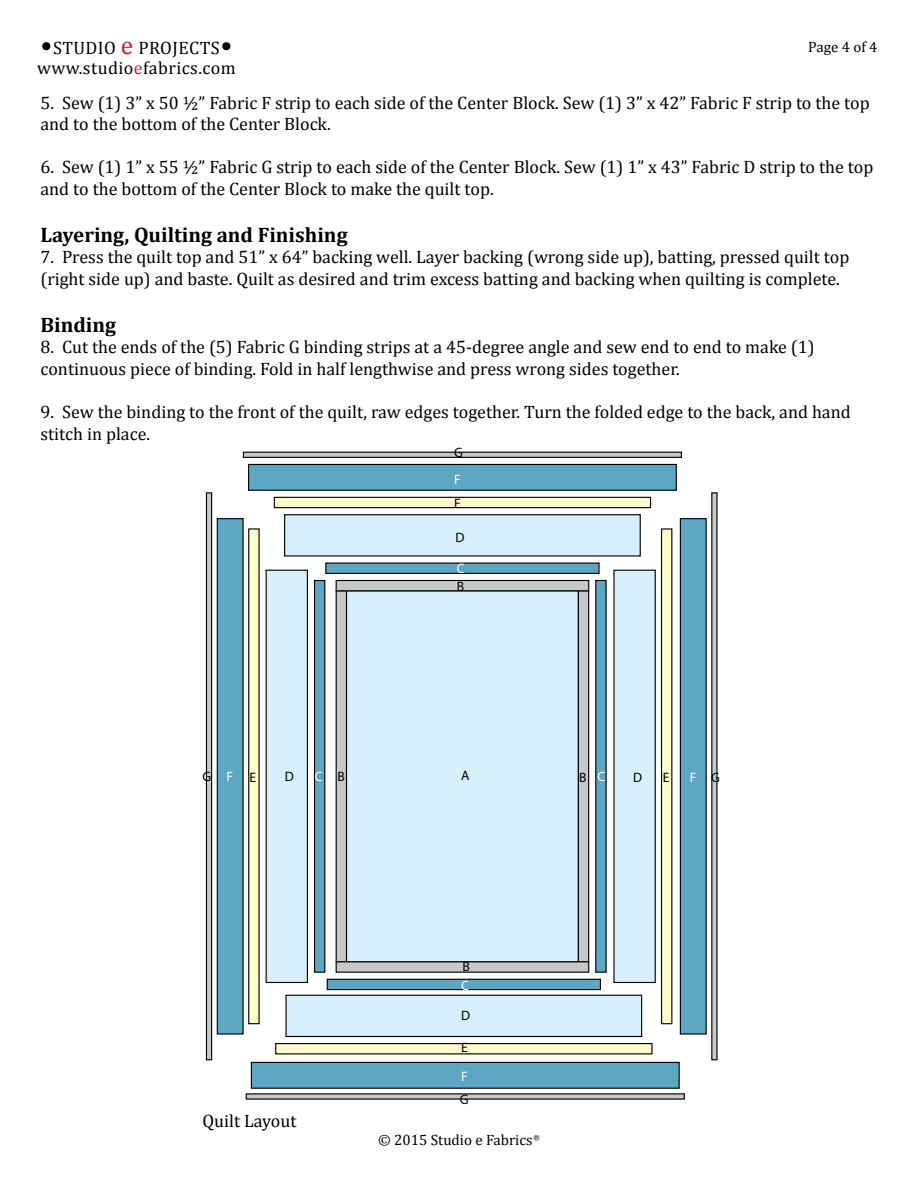
<style>
.page{position:relative;width:918px;height:1188px;background:#fff}
.page>*{position:absolute;margin:0;border:0;box-sizing:border-box;transform-origin:0 0}
.t1{font:700 21px "Cambria";color:#000}
.t2{font:18px/21.6px "Cambria";color:#000}
.t3{font:18px "Cambria";letter-spacing:.025em;color:#000}
.t4{font:15px "Cambria";color:#000}
.t5{font:13.65px "Myriad Pro";color:#000}
.t6{font:13.65px "Myriad Pro";color:#fff}
.s1{font-size:27px}
.s2{font-size:25.5px;color:#c1272d}
.s3{color:#c0272e}
</style>
<div class="page">
<div style="left:346px;top:590px;width:233px;height:372px;background:#d7f0fc"></div>
<div style="left:336px;top:590px;width:11px;height:372px;background:#c7c8ca;border:1px solid #000"></div>
<div style="left:578px;top:590px;width:11px;height:372px;background:#c7c8ca;border:1px solid #000"></div>
<div style="left:336px;top:580px;width:253px;height:11px;background:#c7c8ca;border:1px solid #000"></div>
<div style="left:336px;top:961px;width:253px;height:12px;background:#c7c8ca;border:1px solid #000"></div>
<div style="left:314px;top:580px;width:11px;height:393px;background:#5da6c4;border:1px solid #000"></div>
<div style="left:595px;top:580px;width:12px;height:393px;background:#5da6c4;border:1px solid #000"></div>
<div style="left:325px;top:563px;width:275px;height:11px;background:#5da6c4;border:1px solid #000"></div>
<div style="left:327px;top:979px;width:274px;height:11px;background:#5da6c4;border:1px solid #000"></div>
<div style="left:266px;top:570px;width:42px;height:413px;background:#d7f0fc;border:1px solid #000"></div>
<div style="left:613px;top:570px;width:43px;height:413px;background:#d7f0fc;border:1px solid #000"></div>
<div style="left:284px;top:514px;width:357px;height:43px;background:#d7f0fc;border:1px solid #000"></div>
<div style="left:285px;top:995px;width:357px;height:42px;background:#d7f0fc;border:1px solid #000"></div>
<div style="left:248px;top:528px;width:12px;height:496px;background:#fffbca;border:1px solid #000"></div>
<div style="left:661px;top:528px;width:11px;height:496px;background:#fffbca;border:1px solid #000"></div>
<div style="left:274px;top:497px;width:377px;height:11px;background:#fffbca;border:1px solid #000"></div>
<div style="left:275px;top:1043px;width:378px;height:11px;background:#fffbca;border:1px solid #000"></div>
<div style="left:217px;top:518px;width:27px;height:517px;background:#5da6c4;border:1px solid #000"></div>
<div style="left:680px;top:518px;width:27px;height:517px;background:#5da6c4;border:1px solid #000"></div>
<div style="left:248px;top:464px;width:429px;height:27px;background:#5da6c4;border:1px solid #000"></div>
<div style="left:251px;top:1062px;width:429px;height:27px;background:#5da6c4;border:1px solid #000"></div>
<svg style="left:206px;top:492px;width:6px;height:568px;background:#848586"></svg>
<svg style="left:711px;top:492px;width:7px;height:568px;background:#8a8b8c"></svg>
<svg style="left:243px;top:452px;width:439px;height:6px;background:#878889"></svg>
<svg style="left:246px;top:1093px;width:439px;height:7px;background:#8a8a8c"></svg>
<p class="t3" style="left:41px;top:37px;width:193px"><span class="s1">•</span>STUDIO <span class="s2">e</span> PROJECTS<span class="s1">•</span></p>
<p class="t3" style="left:37px;top:57px;width:200px">www.studio<span class="s3">e</span>fabrics.com</p>
<p class="t4" style="left:808px;top:38px;width:71px">Page 4 of 4</p>
<p class="t2" style="left:40px;top:91px;width:831px">5. Sew (1) 3” x 50 ½” Fabric F strip to each side of the Center Block. Sew (1) 3” x 42” Fabric F strip to the top and to the bottom of the Center Block.</p>
<p class="t2" style="left:40px;top:156px;width:834px">6. Sew (1) 1” x 55 ½” Fabric G strip to each side of the Center Block. Sew (1) 1” x 43” Fabric D strip to the top and to the bottom of the Center Block to make the quilt top.</p>
<p class="t1" style="left:40px;top:220px;width:309px">Layering, Quilting and Finishing</p>
<p class="t2" style="left:40px;top:246px;width:810px">7. Press the quilt top and 51” x 64” backing well. Layer backing (wrong side up), batting, pressed quilt top (right side up) and baste. Quilt as desired and trim excess batting and backing when quilting is complete.</p>
<p class="t1" style="left:40px;top:310px;width:77px">Binding</p>
<p class="t2" style="left:40px;top:336px;width:776px">8. Cut the ends of the (5) Fabric G binding strips at a 45-degree angle and sew end to end to make (1) continuous piece of binding. Fold in half lengthwise and press wrong sides together.</p>
<p class="t2" style="left:40px;top:401px;width:812px">9. Sew the binding to the front of the quilt, raw edges together. Turn the folded edge to the back, and hand stitch in place.</p>
<p class="t5" style="left:454px;top:444px;width:10px">G</p>
<p class="t6" style="left:454px;top:471px;width:8px">F</p>
<p class="t5" style="left:454px;top:495px;width:8px">E</p>
<p class="t5" style="left:455px;top:529px;width:11px">D</p>
<p class="t6" style="left:457px;top:560px;width:9px">C</p>
<p class="t5" style="left:457px;top:578px;width:9px">B</p>
<p class="t5" style="left:461px;top:767px;width:10px">A</p>
<p class="t6" style="left:315px;top:768px;width:9px">C</p>
<p class="t6" style="left:598px;top:768px;width:9px">C</p>
<p class="t5" style="left:202px;top:768px;width:10px">G</p>
<p class="t5" style="left:711px;top:769px;width:10px">G</p>
<p class="t5" style="left:285px;top:768px;width:11px">D</p>
<p class="t5" style="left:633px;top:769px;width:11px">D</p>
<p class="t5" style="left:338px;top:768px;width:9px">B</p>
<p class="t5" style="left:579px;top:769px;width:9px">B</p>
<p class="t6" style="left:227px;top:768px;width:8px">F</p>
<p class="t6" style="left:690px;top:769px;width:8px">F</p>
<p class="t5" style="left:249px;top:769px;width:8px">E</p>
<p class="t5" style="left:663px;top:769px;width:8px">E</p>
<p class="t5" style="left:463px;top:958px;width:9px">B</p>
<p class="t6" style="left:461px;top:977px;width:9px">C</p>
<p class="t5" style="left:461px;top:1007px;width:11px">D</p>
<p class="t5" style="left:461px;top:1039px;width:8px">E</p>
<p class="t6" style="left:461px;top:1068px;width:8px">F</p>
<p class="t2" style="left:202px;top:1110px;width:96px">Quilt Layout</p>
<p class="t5" style="left:460px;top:1091px;width:10px">G</p>
<p class="t4" style="left:378px;top:1131px;width:163px">© 2015 Studio e Fabrics<sup>®</sup></p>
</div>
